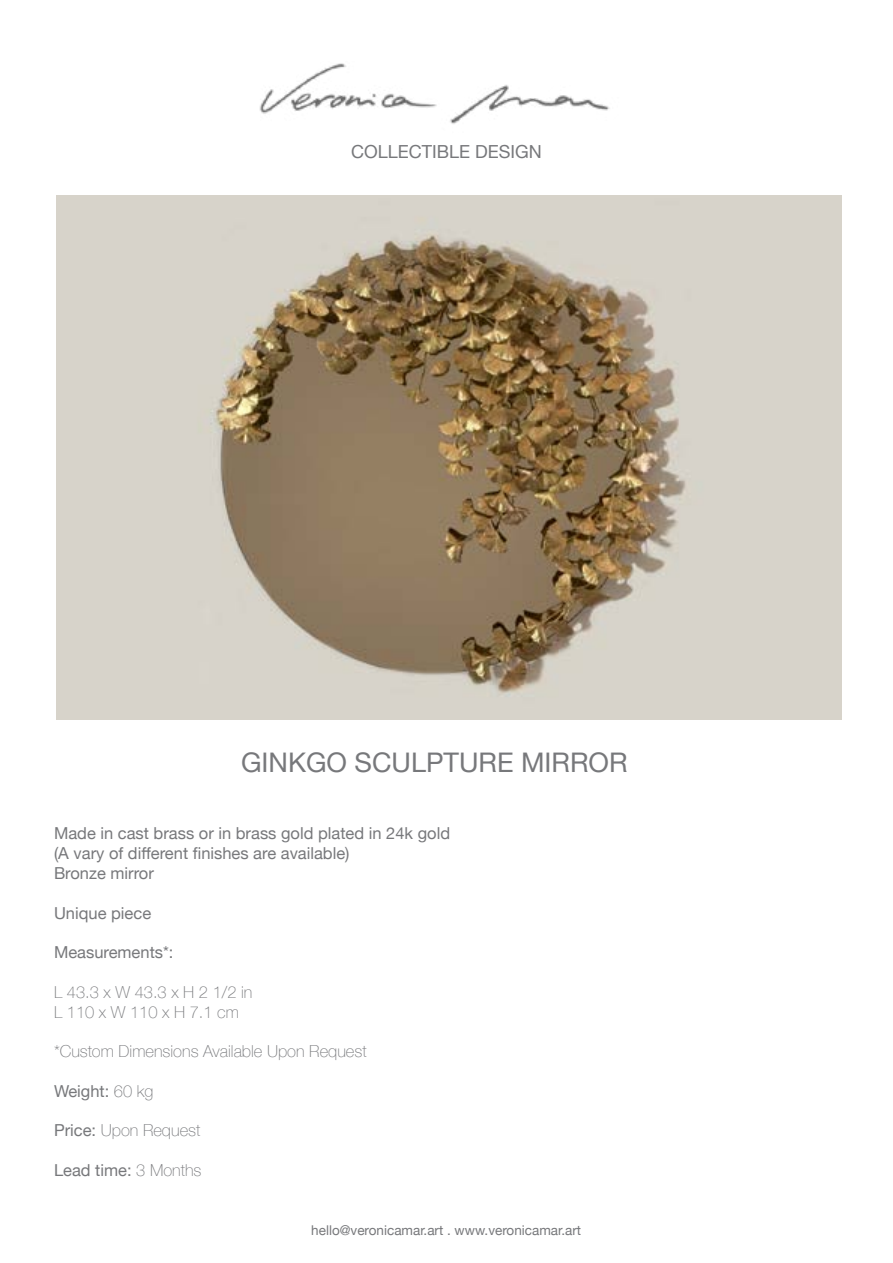
<style>
.page{position:relative;width:893px;height:1263px;background:#fff}
.page>*{position:absolute;margin:0;border:0;box-sizing:border-box;transform-origin:0 0}
.t1{font:27px "Helvetica Neue";color:#77787b}
.t2{font:18px "Helvetica Neue";color:#77787b}
.t3{font:16.5px/19.8px "Helvetica Neue";color:#77787b}
.t4{font:100 16.5px/19.8px "Helvetica Neue";color:#77787b}
.t5{font:13.5px "Helvetica Neue";color:#77787b}
.s1{font-weight:100}
.s2{font-weight:400}
</style>
<div class="page">
<img style="left:56px;top:196px;width:786px;height:523px">
<img style="left:259px;top:63px;width:351px;height:61px">
<p class="t2" style="left:351px;top:139px;width:192px">COLLECTIBLE DESIGN</p>
<h1 class="t1" style="left:241px;top:743px;width:388px">GINKGO SCULPTURE MIRROR</h1>
<p class="t3" style="left:54px;top:825px;width:398px">Made in cast brass or in brass gold plated in 24k gold (A vary of different finishes are available)<br>Bronze mirror</p>
<p class="t3" style="left:54px;top:904px;width:99px">Unique piece</p>
<p class="t3" style="left:54px;top:943px;width:121px">Measurements*:</p>
<p class="t4" style="left:54px;top:981px;width:200px">L 43.3 x W 43.3 x H 2 1/2 in<br>L 110 x W 110 x H 7.1 cm</p>
<p class="t4" style="left:54px;top:1041px;width:314px">*Custom Dimensions Available Upon Request</p>
<p class="t3" style="left:54px;top:1082px;width:101px">Weight: <span class="s1">60 kg</span></p>
<p class="t4" style="left:54px;top:1120px;width:148px"><span class="s2">Price:</span> Upon Request</p>
<p class="t3" style="left:54px;top:1161px;width:149px">Lead time: <span class="s1">3 Months</span></p>
<p class="t5" style="left:311px;top:1220px;width:271px">hello@veronicamar.art . www.veronicamar.art</p>
</div>
